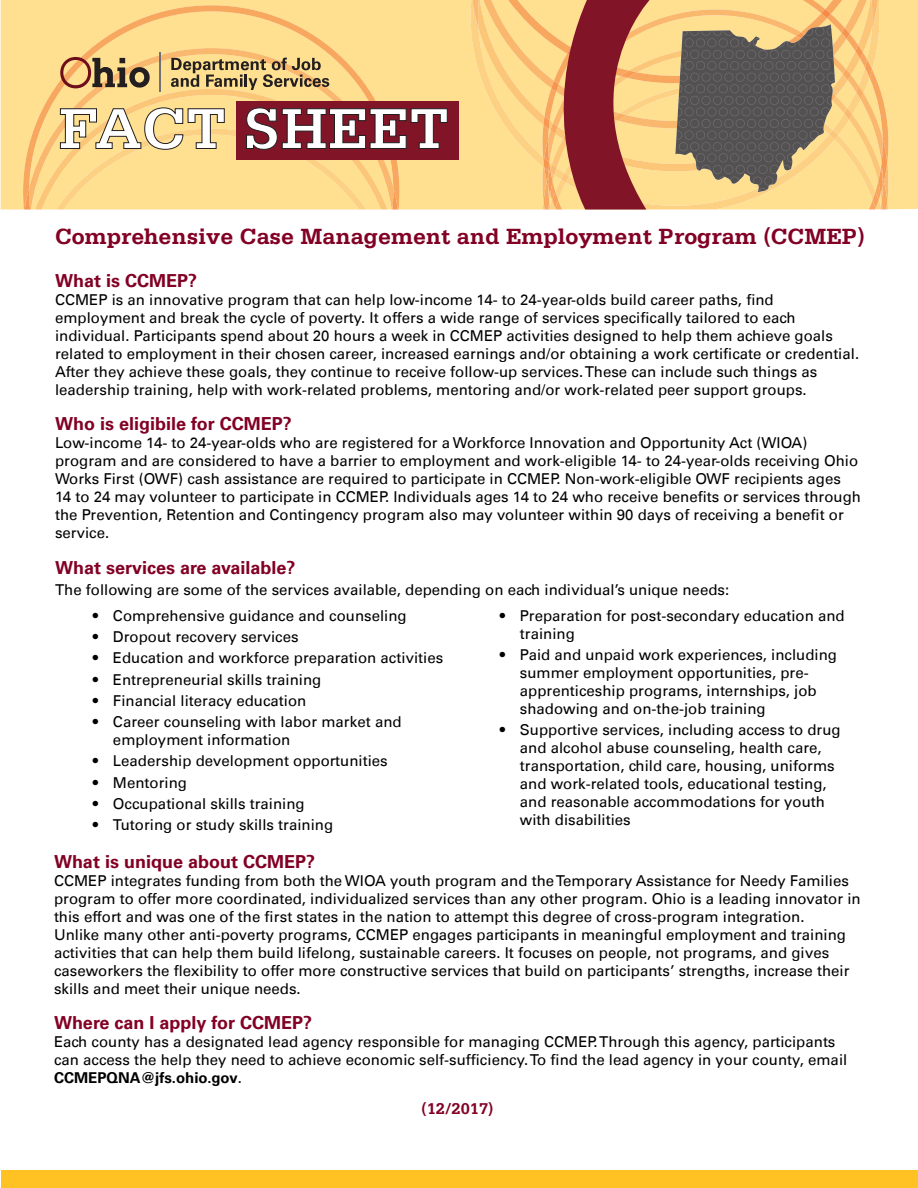
<style>
.page{position:relative;width:918px;height:1188px;background:#fff}
.page>*{position:absolute;margin:0;border:0;box-sizing:border-box;transform-origin:0 0}
.t1{font:700 23.25px "Serifa Std";color:#820024}
.t2{font:700 18px "Univers LT";color:#820024}
.t3{font:700 16.5px "Serifa Std";color:#820024}
.t4{font:15px/18px "Univers LT";color:#000}
.s1{font-weight:700}
</style>
<div class="page">
<div style="left:1px;top:1170px;width:917px;height:18px;background:#ffc222"></div>
<div style="left:1px;top:0;width:917px;height:210px;background:#fee090"></div>
<svg style="left:23px;top:5px;width:376px;height:205px;background:#fdda8b"></svg>
<svg style="left:29px;top:48px;width:364px;height:9px;background:#fcd688"></svg>
<hr style="left:159px;top:53px;width:2px;height:39px;background:#717074">
<svg style="left:472px;top:0;width:416px;height:210px;background:#c7a071"></svg>
<div style="left:237px;top:101px;width:222px;height:58px;background:#821428"></div>
<svg style="left:25px;top:57px;width:423px;height:153px;background:#dfb983"></svg>
<h1 class="t1" style="left:55px;top:222px;width:812px">Comprehensive Case Management and Employment Program (CCMEP)</h1>
<p class="t2" style="left:55px;top:270px;width:144px">What is CCMEP?</p>
<p class="t4" style="left:55px;top:291px;width:806px">CCMEP is an innovative program that can help low-income 14- to 24-year-olds build career paths, find employment and break the cycle of poverty. It offers a wide range of services specifically tailored to each individual. Participants spend about 20 hours a week in CCMEP activities designed to help them achieve goals related to employment in their chosen career, increased earnings and/or obtaining a work certificate or credential.<br>After they achieve these goals, they continue to receive follow-up services. These can include such things as leadership training, help with work-related problems, mentoring and/or work-related peer support groups.</p>
<p class="t2" style="left:55px;top:414px;width:238px">Who is eligibile for CCMEP?</p>
<p class="t4" style="left:55px;top:434px;width:808px">Low-income 14- to 24-year-olds who are registered for a Workforce Innovation and Opportunity Act (WIOA) program and are considered to have a barrier to employment and work-eligible 14- to 24-year-olds receiving Ohio Works First (OWF) cash assistance are required to participate in CCMEP. Non-work-eligible OWF recipients ages<br>14 to 24 may volunteer to participate in CCMEP. Individuals ages 14 to 24 who receive benefits or services through the Prevention, Retention and Contingency program also may volunteer within 90 days of receiving a benefit or service.</p>
<p class="t2" style="left:55px;top:557px;width:242px">What services are available?</p>
<p class="t4" style="left:55px;top:581px;width:676px">The following are some of the services available, depending on each individual’s unique needs:</p>
<p class="t4" style="left:93px;top:607px;width:315px">• Comprehensive guidance and counseling</p>
<p class="t4" style="left:93px;top:628px;width:207px">• Dropout recovery services</p>
<p class="t4" style="left:93px;top:649px;width:352px">• Education and workforce preparation activities</p>
<p class="t4" style="left:93px;top:671px;width:230px">• Entrepreneurial skills training</p>
<p class="t4" style="left:93px;top:692px;width:215px">• Financial literacy education</p>
<p class="t4" style="left:113px;top:713px;width:290px;text-indent:-20px">• Career counseling with labor market and employment information</p>
<p class="t4" style="left:93px;top:752px;width:297px">• Leadership development opportunities</p>
<p class="t4" style="left:93px;top:773px;width:96px">• Mentoring</p>
<p class="t4" style="left:93px;top:795px;width:213px">• Occupational skills training</p>
<p class="t4" style="left:93px;top:816px;width:242px">• Tutoring or study skills training</p>
<p class="t4" style="left:520px;top:607px;width:326px;text-indent:-20px">• Preparation for post-secondary education and training</p>
<p class="t4" style="left:520px;top:646px;width:319px;text-indent:-20px">• Paid and unpaid work experiences, including summer employment opportunities, pre&shy;apprenticeship programs, internships, job shadowing and on-the-job training</p>
<p class="t4" style="left:520px;top:721px;width:322px;text-indent:-20px">• Supportive services, including access to drug and alcohol abuse counseling, health care, transportation, child care, housing, uniforms and work-related tools, educational testing, and reasonable accommodations for youth with disabilities</p>
<p class="t2" style="left:54px;top:851px;width:263px">What is unique about CCMEP?</p>
<p class="t4" style="left:54px;top:872px;width:808px">CCMEP integrates funding from both the WIOA youth program and the Temporary Assistance for Needy Families program to offer more coordinated, individualized services than any other program. Ohio is a leading innovator in this effort and was one of the first states in the nation to attempt this degree of cross-program integration.<br>Unlike many other anti-poverty programs, CCMEP engages participants in meaningful employment and training activities that can help them build lifelong, sustainable careers. It focuses on people, not programs, and gives caseworkers the flexibility to offer more constructive services that build on participants’ strengths, increase their skills and meet their unique needs.</p>
<p class="t2" style="left:54px;top:1012px;width:260px">Where can I apply for CCMEP?</p>
<p class="t4" style="left:54px;top:1033px;width:795px">Each county has a designated lead agency responsible for managing CCMEP. Through this agency, participants can access the help they need to achieve economic self-sufficiency. To find the lead agency in your county, email<br><span class="s1">CCMEPQNA@jfs.ohio.gov</span>.</p>
<p class="t3" style="left:421px;top:1099px;width:74px">(12/2017)</p>
</div>
